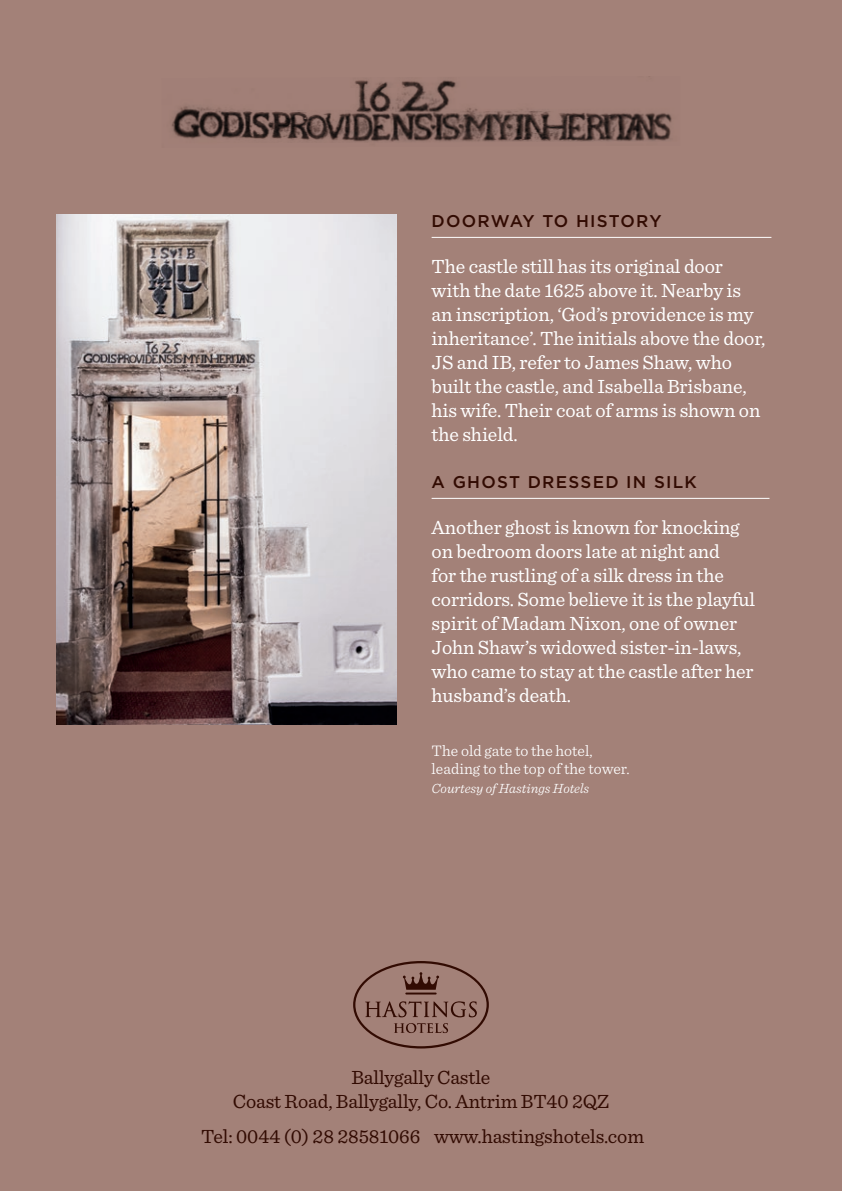
<style>
.page{position:relative;width:842px;height:1191px;background:#a38178}
.page>*{position:absolute;margin:0;border:0;box-sizing:border-box;transform-origin:0 0}
.t1{font:20px/24px "Sentinel";letter-spacing:-.005em;color:#fff}
.t2{font:20px/24px "Sentinel";letter-spacing:-.005em;color:#320b02;text-align:center}
.t3{font:500 17px "Gotham";letter-spacing:.075em;color:#320b02}
.Caption_Text{font:300 16px/18px "Sentinel";color:#fff}
.Caption_Image_Credit{font:italic 300 14px "Sentinel";letter-spacing:-.005em;color:#fff}
</style>
<div class="page">
<img style="left:57px;top:215px;width:339px;height:509px">
<hr style="left:432px;top:237px;width:339px;height:1px;background:#fff">
<hr style="left:432px;top:498px;width:337px;height:1px;background:#fff">
<svg style="left:353px;top:961px;width:136px;height:87px"></svg>
<img style="left:171px;top:76px;width:501px;height:66px">
<p class="t3" style="left:432px;top:212px;width:231px">DOORWAY TO HISTORY</p>
<p class="t1" style="left:432px;top:253px;width:335px">The castle still has its original door with the date 1625 above it. Nearby is an inscription, ‘God’s providence is my inheritance’. The initials above the door, JS and IB, refer to James Shaw, who built the castle, and Isabella Brisbane, his wife. Their coat of arms is shown on the shield.</p>
<p class="t3" style="left:432px;top:473px;width:267px">A GHOST DRESSED IN SILK</p>
<p class="t1" style="left:432px;top:514px;width:325px">Another ghost is known for knocking on bedroom doors late at night and<br>for the rustling of a silk dress in the corridors. Some believe it is the playful spirit of Madam Nixon, one of owner John Shaw’s widowed sister-in-laws, who came to stay at the castle after her husband’s death.</p>
<p class="Caption_Text" style="left:432px;top:740px;width:199px">The old gate to the hotel, leading to the top of the tower.</p>
<p class="Caption_Image_Credit" style="left:432px;top:778px;width:159px">Courtesy of Hastings Hotels</p>
<p class="t2" style="left:233px;top:1064px;width:378px">Ballygally Castle<br>Coast Road, Ballygally, Co. Antrim BT40 2QZ</p>
<p class="t2" style="left:201px;top:1123px;width:444px">Tel: 0044 (0) 28 28581066 www.hastingshotels.com</p>
</div>
